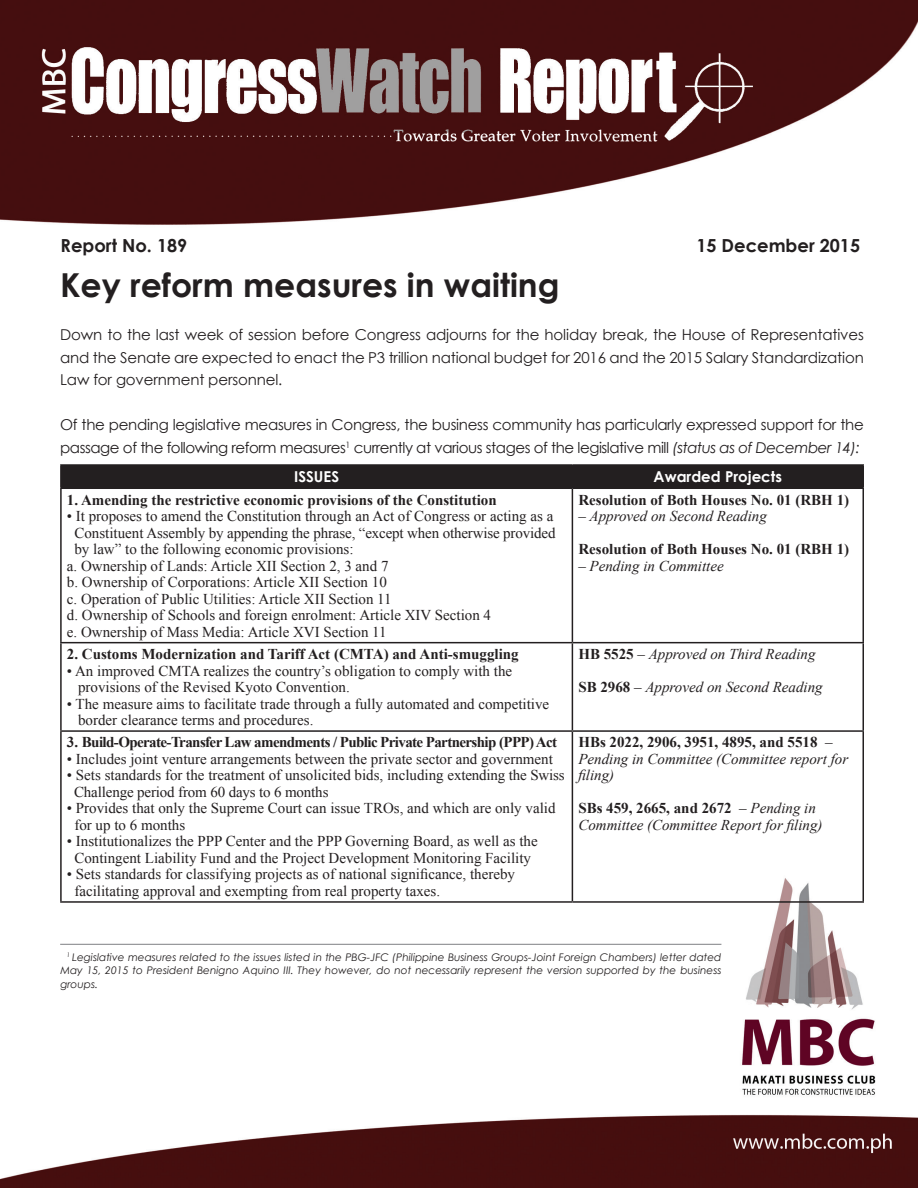
<style>
.page{position:relative;width:918px;height:1188px;background:#fff}
.page>*{position:absolute;margin:0;border:0;box-sizing:border-box;transform-origin:0 0}
.Main_Title{font:700 33px "Century Gothic";color:#231f20}
.Main_Title-2{font:700 18px "Century Gothic";color:#231f20}
.Main_Title-3{font:15px "Times New Roman";color:#231f20}
.Main_Title-4{font:15px/22.5px "Century Gothic";letter-spacing:-.02em;color:#231f20;text-align:justify}
.Main_Title-5{font:italic 15px/16.5px "Times New Roman";color:#231f20}
.Main_Title-6{font:700 15px "Times New Roman";color:#231f20}
.Main_Title-7{font:700 15px "Times New Roman";letter-spacing:-.04em;color:#231f20}
.Main_Title-8{font:700 15px "Century Gothic";color:#fff}
.Main_Title-9{font:italic 10.5px/13.5px "Century Gothic";color:#231f20;text-align:justify}
.s1{font-style:italic}
.s2{font-style:normal}
.s3{font-weight:700;font-style:normal}
.s4{font-weight:400}
.s5{font-weight:400;font-style:italic}
</style>
<div class="page">
<img style="left:0;top:0;width:917px;height:1188px">
<hr style="left:60px;top:464px;width:512px;height:2px;background:#231f20">
<hr style="left:60px;top:466px;width:2px;height:22px;background:#231f20">
<hr style="left:572px;top:464px;width:292px;height:2px;background:#231f20">
<div style="left:62px;top:466px;width:800px;height:22px;background:#231f20"></div>
<hr style="left:862px;top:466px;width:2px;height:22px;background:#231f20">
<hr style="left:60px;top:488px;width:512px;height:1px;background:#231f20">
<hr style="left:60px;top:489px;width:2px;height:153px;background:#231f20">
<hr style="left:572px;top:488px;width:292px;height:1px;background:#231f20">
<hr style="left:572px;top:489px;width:1px;height:153px;background:#231f20">
<hr style="left:862px;top:489px;width:2px;height:153px;background:#231f20">
<hr style="left:60px;top:642px;width:512px;height:1px;background:#231f20">
<hr style="left:60px;top:643px;width:2px;height:87px;background:#231f20">
<hr style="left:572px;top:642px;width:292px;height:1px;background:#231f20">
<hr style="left:572px;top:643px;width:1px;height:87px;background:#231f20">
<hr style="left:862px;top:643px;width:2px;height:87px;background:#231f20">
<hr style="left:60px;top:730px;width:512px;height:2px;background:#231f20">
<hr style="left:60px;top:732px;width:2px;height:169px;background:#231f20">
<hr style="left:572px;top:730px;width:292px;height:2px;background:#231f20">
<hr style="left:572px;top:732px;width:1px;height:169px;background:#231f20">
<hr style="left:862px;top:732px;width:2px;height:169px;background:#231f20">
<hr style="left:60px;top:901px;width:512px;height:2px;background:#231f20">
<hr style="left:572px;top:901px;width:292px;height:2px;background:#231f20">
<hr style="left:60px;top:944px;width:661px;height:1px;background:#7e8083">
<p class="Main_Title-2" style="left:61px;top:232px;width:128px">Report No. 189</p>
<p class="Main_Title-2" style="left:696px;top:232px;width:165px">15 December 2015</p>
<p class="Main_Title" style="left:60px;top:260px;width:501px">Key reform measures in waiting</p>
<p class="Main_Title-4" style="left:60px;top:324px;width:805px">Down to the last week of session before Congress adjourns for the holiday break, the House of Representatives and the Senate are expected to enact the P3 trillion national budget for 2016 and the 2015 Salary Standardization Law for government personnel.</p>
<p class="Main_Title-4" style="left:60px;top:414px;width:805px">Of the pending legislative measures in Congress, the business community has particularly expressed support for the passage of the following reform measures<sup>1</sup> currently at various stages of the legislative mill <span class="s1">(status as of December 14):</span></p>
<p class="Main_Title-8" style="left:294px;top:465px;width:46px">ISSUES</p>
<p class="Main_Title-8" style="left:654px;top:465px;width:130px">Awarded Projects</p>
<p class="Main_Title-6" style="left:67px;top:489px;width:431px">1. Amending the restrictive economic provisions of the Constitution</p>
<p class="Main_Title-3" style="left:67px;top:506px;width:488px">• It proposes to amend the Constitution through an Act of Congress or acting as a</p>
<p class="Main_Title-3" style="left:74px;top:523px;width:483px">Constituent Assembly by appending the phrase, “except when otherwise provided</p>
<p class="Main_Title-3" style="left:74px;top:539px;width:281px">by law” to the following economic provisions:</p>
<p class="Main_Title-3" style="left:67px;top:556px;width:323px">a. Ownership of Lands: Article XII Section 2, 3 and 7</p>
<p class="Main_Title-3" style="left:67px;top:572px;width:321px">b. Ownership of Corporations: Article XII Section 10</p>
<p class="Main_Title-3" style="left:67px;top:589px;width:326px">c. Operation of Public Utilities: Article XII Section 11</p>
<p class="Main_Title-3" style="left:67px;top:605px;width:426px">d. Ownership of Schools and foreign enrolment: Article XIV Section 4</p>
<p class="Main_Title-3" style="left:67px;top:622px;width:321px">e. Ownership of Mass Media: Article XVI Section 11</p>
<p class="Main_Title-6" style="left:578px;top:489px;width:272px">Resolution of Both Houses No. 01 (RBH 1)</p>
<p class="Main_Title-5" style="left:578px;top:508px;width:190px"><span class="s2">–</span> Approved on Second Reading</p>
<p class="Main_Title-6" style="left:578px;top:539px;width:272px">Resolution of Both Houses No. 01 (RBH 1)</p>
<p class="Main_Title-5" style="left:578px;top:557px;width:147px"><span class="s2">–</span> Pending in Committee</p>
<p class="Main_Title-6" style="left:67px;top:644px;width:453px">2. Customs Modernization and Tariff Act (CMTA) and Anti-smuggling</p>
<p class="Main_Title-3" style="left:67px;top:660px;width:447px">• An improved CMTA realizes the country’s obligation to comply with the</p>
<p class="Main_Title-3" style="left:78px;top:677px;width:273px">provisions of the Revised Kyoto Convention.</p>
<p class="Main_Title-3" style="left:67px;top:693px;width:484px">• The measure aims to facilitate trade through a fully automated and competitive</p>
<p class="Main_Title-3" style="left:78px;top:710px;width:237px">border clearance terms and procedures.</p>
<p class="Main_Title-7" style="left:67px;top:732px;width:492px">3. Build-Operate-Transfer Law amendments / Public Private Partnership (PPP) Act</p>
<p class="Main_Title-3" style="left:67px;top:749px;width:487px">• Includes joint venture arrangements between the private sector and government</p>
<p class="Main_Title-3" style="left:67px;top:765px;width:499px">• Sets standards for the treatment of unsolicited bids, including extending the Swiss</p>
<p class="Main_Title-3" style="left:74px;top:782px;width:256px">Challenge period from 60 days to 6 months</p>
<p class="Main_Title-3" style="left:67px;top:798px;width:490px">• Provides that only the Supreme Court can issue TROs, and which are only valid</p>
<p class="Main_Title-3" style="left:74px;top:815px;width:112px">for up to 6 months</p>
<p class="Main_Title-3" style="left:67px;top:831px;width:472px">• Institutionalizes the PPP Center and the PPP Governing Board, as well as the</p>
<p class="Main_Title-3" style="left:74px;top:848px;width:458px">Contingent Liability Fund and the Project Development Monitoring Facility</p>
<p class="Main_Title-3" style="left:67px;top:864px;width:450px">• Sets standards for classifying projects as of national significance, thereby</p>
<p class="Main_Title-3" style="left:74px;top:881px;width:367px">facilitating approval and exempting from real property taxes.</p>
<p class="Main_Title-5" style="left:578px;top:645px;width:239px"><span class="s3">HB 5525</span> <span class="s2">–</span> Approved on Third Reading</p>
<p class="Main_Title-5" style="left:578px;top:678px;width:246px"><span class="s3">SB 2968</span> <span class="s2">–</span> Approved on Second Reading</p>
<p class="Main_Title-5" style="left:578px;top:734px;width:271px"><span class="s3">HBs 2022, 2906, 3951, 4895, and 5518</span> <span class="s2">–<br></span>Pending in Committee (Committee report for filing)</p>
<p class="Main_Title-6" style="left:578px;top:798px;width:239px">SBs 459, 2665, and 2672 <span class="s4">–</span> <span class="s5">Pending in</span></p>
<p class="Main_Title-5" style="left:578px;top:816px;width:246px">Committee (Committee Report for filing)</p>
<p class="Main_Title-9" style="left:60px;top:950px;width:663px;text-indent:7px"><sup>1</sup> Legislative measures related to the issues listed in the PBG-JFC (Philippine Business Groups-Joint Foreign Chambers) letter dated May 15, 2015 to President Benigno Aquino III. They however, do not necessarily represent the version supported by the business groups.</p>
</div>
